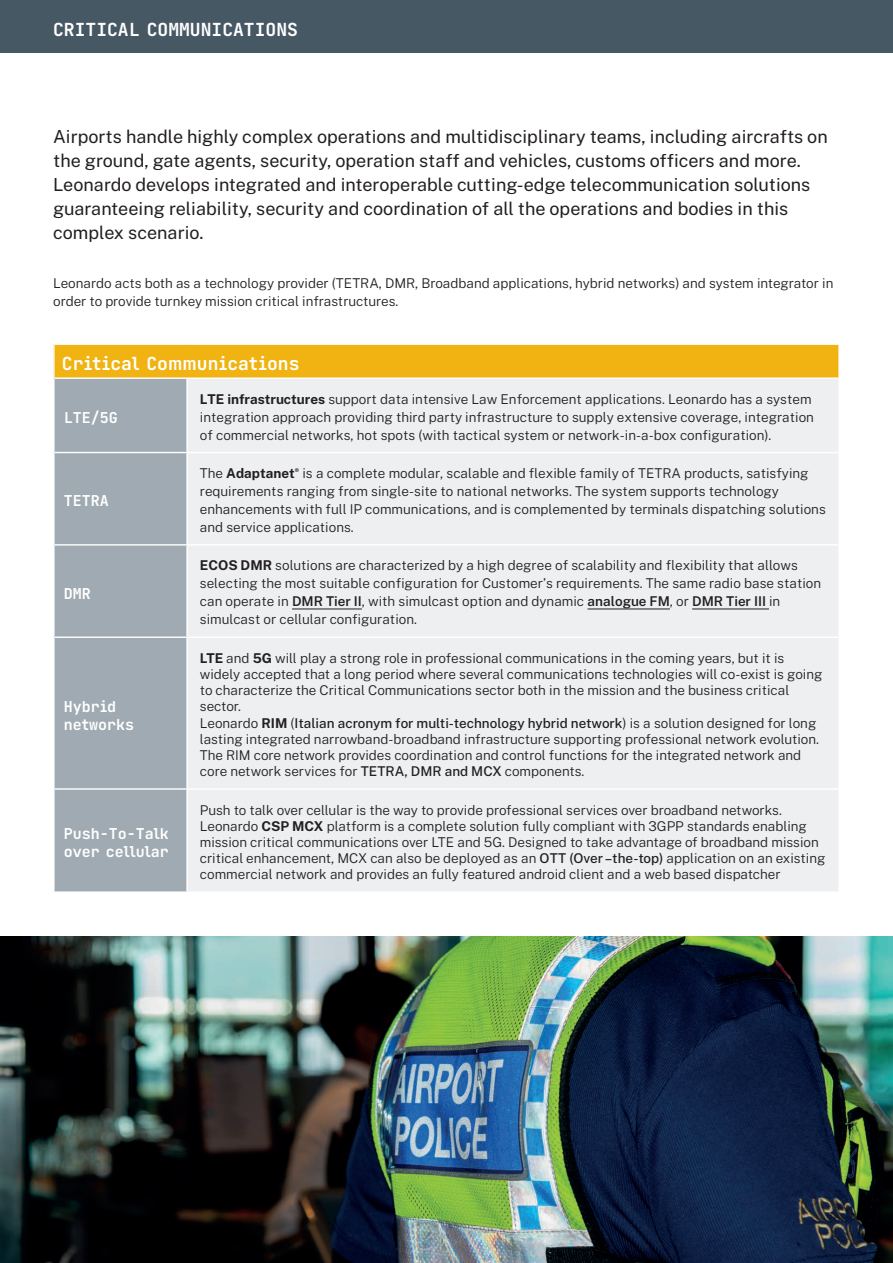
<style>
.page{position:relative;width:893px;height:1263px;background:#fff}
.page>*{position:absolute;margin:0;border:0;box-sizing:border-box;transform-origin:0 0}
.Testo_big_-_12_auto{font:18px/24px "Public Sans";color:#231f20}
.Titolo_1_-_12_auto{font:18px "Tekne LDO Variable";color:#fff}
.Title_2_-_14_18_whit{font:18px "Tekne LDO Variable";color:#fff}
.Titolo-1_Tabella_whi{font:15px/18px "Tekne LDO Variable";color:#fff}
.Testo_-_9_auto{font:300 13.5px/16.2px "Public Sans";color:#231f20}
.s1{font-weight:700}
.s2{font-weight:600}
.s3{font-weight:500}
</style>
<div class="page">
<div style="left:0;top:0;width:893px;height:53px;background:#475865"></div>
<div style="left:54px;top:344px;width:785px;height:34px;background:#f1b311"></div>
<div style="left:55px;top:379px;width:131px;height:512px;background:#9faab2"></div>
<div style="left:188px;top:379px;width:650px;height:512px;background:#edeff1"></div>
<hr style="left:53px;top:345px;width:2px;height:33px;background:#fff">
<hr style="left:838px;top:345px;width:2px;height:33px;background:#fff">
<hr style="left:53px;top:343px;width:134px;height:2px;background:#fff">
<hr style="left:187px;top:343px;width:653px;height:2px;background:#fff">
<hr style="left:55px;top:636px;width:132px;height:2px;background:#fff">
<hr style="left:187px;top:636px;width:651px;height:2px;background:#fff">
<hr style="left:55px;top:377px;width:132px;height:2px;background:#fff">
<hr style="left:55px;top:452px;width:132px;height:1px;background:#fff">
<hr style="left:55px;top:788px;width:132px;height:2px;background:#fff">
<hr style="left:187px;top:377px;width:651px;height:2px;background:#fff">
<hr style="left:187px;top:452px;width:651px;height:1px;background:#fff">
<hr style="left:187px;top:788px;width:651px;height:2px;background:#fff">
<hr style="left:55px;top:544px;width:132px;height:2px;background:#fff">
<hr style="left:187px;top:544px;width:651px;height:2px;background:#fff">
<hr style="left:292px;top:608px;width:70px;height:1px;background:#231f20">
<hr style="left:588px;top:608px;width:82px;height:1px;background:#231f20">
<hr style="left:692px;top:608px;width:77px;height:1px;background:#231f20">
<img style="left:0;top:936px;width:893px;height:327px">
<p class="Titolo_1_-_12_auto" style="left:53px;top:16px;width:246px">CRITICAL COMMUNICATIONS</p>
<p class="Testo_big_-_12_auto" style="left:53px;top:123px;width:776px">Airports handle highly complex operations and multidisciplinary teams, including aircrafts on the ground, gate agents, security, operation staff and vehicles, customs officers and more.</p>
<p class="Testo_big_-_12_auto" style="left:53px;top:171px;width:759px">Leonardo develops integrated and interoperable cutting-edge telecommunication solutions guaranteeing reliability, security and coordination of all the operations and bodies in this complex scenario.</p>
<p class="Testo_-_9_auto" style="left:53px;top:273px;width:782px;line-height:18px">Leonardo acts both as a technology provider (TETRA, DMR, Broadband applications, hybrid networks) and system integrator in order to provide turnkey mission critical infrastructures.</p>
<p class="Title_2_-_14_18_whit" style="left:62px;top:350px;width:239px">Critical Communications</p>
<p class="Titolo-1_Tabella_whi" style="left:64px;top:409px;width:55px">LTE/5G</p>
<p class="Titolo-1_Tabella_whi" style="left:64px;top:492px;width:46px">TETRA</p>
<p class="Titolo-1_Tabella_whi" style="left:64px;top:584px;width:28px">DMR</p>
<p class="Titolo-1_Tabella_whi" style="left:64px;top:697px;width:54px">Hybrid</p>
<p class="Titolo-1_Tabella_whi" style="left:64px;top:715px;width:72px">networks</p>
<p class="Titolo-1_Tabella_whi" style="left:64px;top:825px;width:106px">Push-To-Talk over cellular</p>
<p class="Testo_-_9_auto" style="left:200px;top:389px;width:616px;line-height:18px"><span class="s1">LTE infrastructures</span> support data intensive Law Enforcement applications. Leonardo has a system integration approach providing third party infrastructure to supply extensive coverage, integration of commercial networks, hot spots (with tactical system or network-in-a-box configuration).</p>
<p class="Testo_-_9_auto" style="left:200px;top:463px;width:627px;line-height:18px">The <span class="s1">Adaptanet</span><sup>®</sup> is a complete modular, scalable and flexible family of TETRA products, satisfying requirements ranging from single-site to national networks. The system supports technology enhancements with full IP communications, and is complemented by terminals dispatching solutions and service applications.</p>
<p class="Testo_-_9_auto" style="left:200px;top:556px;width:623px;line-height:18px"><span class="s1">ECOS DMR</span> solutions are characterized by a high degree of scalability and flexibility that allows selecting the most suitable configuration for Customer’s requirements. The same radio base station can operate in <span class="s2">DMR Tier II</span>, with simulcast option and dynamic <span class="s2">analogue FM</span>, or <span class="s2">DMR Tier III</span> in simulcast or cellular configuration.</p>
<p class="Testo_-_9_auto" style="left:200px;top:649px;width:624px"><span class="s1">LTE</span> and <span class="s1">5G</span> will play a strong role in professional communications in the coming years, but it is widely accepted that a long period where several communications technologies will co-exist is going to characterize the Critical Communications sector both in the mission and the business critical sector.</p>
<p class="Testo_-_9_auto" style="left:200px;top:714px;width:621px">Leonardo <span class="s1">RIM</span> (<span class="s3">Italian acronym for multi-technology hybrid network</span>) is a solution designed for long lasting integrated narrowband-broadband infrastructure supporting professional network evolution.<br>The RIM core network provides coordination and control functions for the integrated network and core network services for <span class="s3">TETRA, DMR and MCX</span> components.</p>
<p class="Testo_-_9_auto" style="left:200px;top:801px;width:627px">Push to talk over cellular is the way to provide professional services over broadband networks.<br>Leonardo <span class="s1">CSP MCX</span> platform is a complete solution fully compliant with 3GPP standards enabling mission critical communications over LTE and 5G. Designed to take advantage of broadband mission critical enhancement, MCX can also be deployed as an <span class="s3">OTT (Over –the-top)</span> application on an existing commercial network and provides an fully featured android client and a web based dispatcher</p>
</div>
